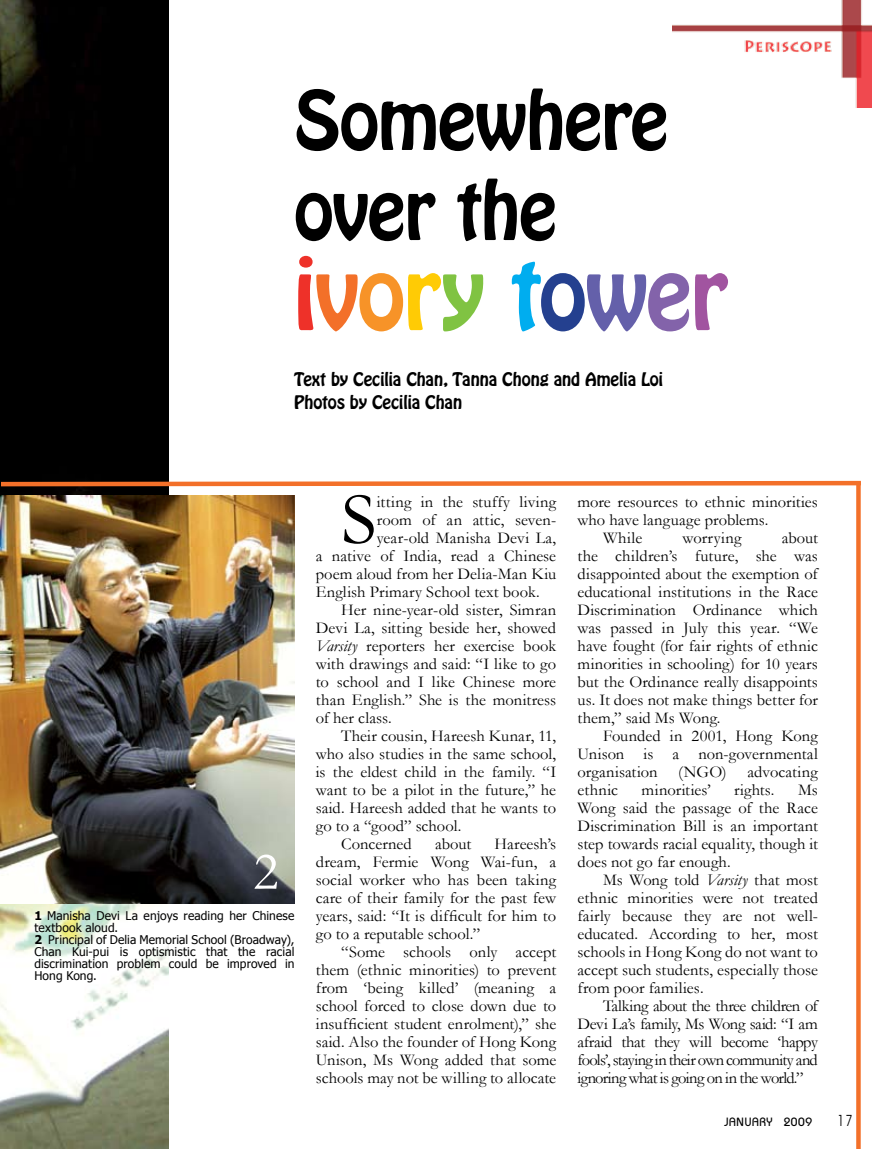
<style>
.page{position:relative;width:872px;height:1149px;background:#fff}
.page>*{position:absolute;margin:0;border:0;box-sizing:border-box;transform-origin:0 0}
.t1{font:87px "Hobo Std";letter-spacing:-.02em;color:#ee3129}
.t2{font:74.25px "Garamond";color:#000}
.t3{font:72px/90px "Hobo Std";letter-spacing:-.015em;color:#000}
.t4{font:54px "Garamond";color:#fff}
.t5{font:16.5px/18px "Garamond";letter-spacing:.005em;color:#000;text-align:justify}
.t6{font:16.5px/22.5px "Hobo Std";letter-spacing:-.005em;color:#000}
.t7{font:16.5px "Garamond";letter-spacing:.025em;color:#000}
.t8{font:15px "Avant Garde";color:#000;scale:.8 1}
.t9{font:12px/12px "Tahoma";letter-spacing:.01em;color:#000}
.t10{font:500 12px "Bauhaus";letter-spacing:.06em;color:#000}
.s1{color:#f37029}
.s2{color:#f79328}
.s3{color:#ffcb05}
.s4{color:#80c342}
.s5{color:#00adef}
.s6{color:#24408f}
.s7{color:#6460aa}
.s8{color:#8363aa}
.s9{color:#a154a0}
.s10{font-weight:700}
.s11{font-style:italic}
</style>
<div class="page">
<img style="left:0;top:0;width:168px;height:1148px">
<img style="left:0;top:495px;width:295px;height:408px">
<svg style="left:856px;top:488px;width:4px;height:660px;background:#f37734"></svg>
<img style="left:673px;top:0;width:199px;height:108px">
<svg style="left:0;top:478px;width:861px;height:10px"></svg>
<h3 class="t3" style="left:294px;top:77px;width:376px">Somewhere over the</h3>
<h1 class="t1" style="left:294px;top:234px;width:435px">i<span class="s1">v</span><span class="s2">o</span><span class="s3">r</span><span class="s4">y</span> <span class="s5">t</span><span class="s6">o</span><span class="s7">w</span><span class="s8">e</span><span class="s9">r</span></h1>
<p class="t6" style="left:294px;top:368px;width:371px">Text by Cecilia Chan, Tanna Chong and Amelia Loi<br>Photos by Cecilia Chan</p>
<h3 class="t4" style="left:253px;top:835px;width:27px">2</h3>
<p class="t9" style="left:34px;top:908px;width:261px"><span class="s10">1</span> Manisha Devi La enjoys reading her Chinese textbook aloud.<br><span class="s10">2</span> Principal of Delia Memorial School (Broadway), Chan Kui-pui is optismistic that the racial discrimination problem could be improved in Hong Kong.</p>
<h2 class="t2" style="left:341px;top:469px;width:37px">S</h2>
<p class="t7" style="left:377px;top:490px;width:181px">itting in the stuffy living</p>
<p class="t5" style="left:377px;top:510px;width:181px">room of an attic, seven-</p>
<p class="t5" style="left:377px;top:528px;width:181px">year-old Manisha Devi La,</p>
<p class="t5" style="left:316px;top:546px;width:242px">a native of India, read a Chinese</p>
<p class="t5" style="left:316px;top:564px;width:242px">poem aloud from her Delia-Man Kiu</p>
<p class="t5" style="left:316px;top:582px;width:225px">English Primary School text book.</p>
<p class="t5" style="left:341px;top:600px;width:216px">Her nine-year-old sister, Simran</p>
<p class="t5" style="left:316px;top:618px;width:242px">Devi La, sitting beside her, showed</p>
<p class="t5" style="left:316px;top:636px;width:242px"><span class="s11">Varsity</span> reporters her exercise book</p>
<p class="t5" style="left:316px;top:654px;width:242px">with drawings and said: “I like to go</p>
<p class="t5" style="left:316px;top:672px;width:242px">to school and I like Chinese more</p>
<p class="t5" style="left:316px;top:690px;width:242px">than English.” She is the monitress</p>
<p class="t5" style="left:316px;top:708px;width:78px">of her class.</p>
<p class="t5" style="left:341px;top:726px;width:216px">Their cousin, Hareesh Kunar, 11,</p>
<p class="t5" style="left:316px;top:744px;width:242px">who also studies in the same school,</p>
<p class="t5" style="left:316px;top:762px;width:242px">is the eldest child in the family. “I</p>
<p class="t5" style="left:316px;top:780px;width:242px">want to be a pilot in the future,” he</p>
<p class="t5" style="left:316px;top:798px;width:242px">said. Hareesh added that he wants to</p>
<p class="t5" style="left:316px;top:816px;width:147px">go to a “good” school.</p>
<p class="t5" style="left:341px;top:834px;width:72px">Concerned</p>
<p class="t5" style="left:435px;top:834px;width:38px">about</p>
<p class="t5" style="left:316px;top:834px;width:242px;text-indent:179px">Hareesh’s dream, Fermie Wong Wai-fun, a social worker who has been taking care of their family for the past few years, said: “It is difficult for him to go to a reputable school.”</p>
<p class="t5" style="left:316px;top:942px;width:242px;text-indent:26px">“Some schools only accept them (ethnic minorities) to prevent from ‘being killed’ (meaning a school forced to close down due to insufficient student enrolment),” she said. Also the founder of Hong Kong Unison, Ms Wong added that some schools may not be willing to allocate</p>
<p class="t5" style="left:577px;top:492px;width:242px">more resources to ethnic minorities</p>
<p class="t5" style="left:577px;top:510px;width:192px">who have language problems.</p>
<p class="t5" style="left:603px;top:528px;width:41px">While</p>
<p class="t7" style="left:682px;top:526px;width:60px">worrying</p>
<p class="t5" style="left:577px;top:528px;width:242px;text-indent:204px">about the children’s future, she was disappointed about the exemption of educational institutions in the Race Discrimination Ordinance which was passed in July this year. “We have fought (for fair rights of ethnic minorities in schooling) for 10 years but the Ordinance really disappoints us. It does not make things better for them,” said Ms Wong.</p>
<p class="t5" style="left:577px;top:726px;width:242px;text-indent:26px">Founded in 2001, Hong Kong Unison is a non-governmental organisation (NGO) advocating ethnic</p>
<p class="t5" style="left:641px;top:780px;width:71px">minorities’</p>
<p class="t5" style="left:734px;top:780px;width:42px">rights.</p>
<p class="t5" style="left:577px;top:780px;width:242px;text-indent:220px">Ms Wong said the passage of the Race Discrimination Bill is an important step towards racial equality, though it does not go far enough.</p>
<p class="t5" style="left:577px;top:870px;width:242px;text-indent:26px">Ms Wong told <span class="s11">Varsity</span> that most ethnic minorities were not treated fairly because they are not well&shy;educated. According to her, most schools in Hong Kong do not want to accept such students, especially those from poor families.</p>
<p class="t5" style="left:577px;top:996px;width:242px;text-indent:26px">Talking about the three children of Devi La’s family, Ms Wong said: “I am afraid that they will become ‘happy fools’, staying in their own community and ignoring what is going on in the world.”</p>
<p class="t10" style="left:724px;top:1114px;width:89px">JANUARY 2009</p>
<p class="t8" style="left:837px;top:1111px;width:20px">17</p>
</div>
